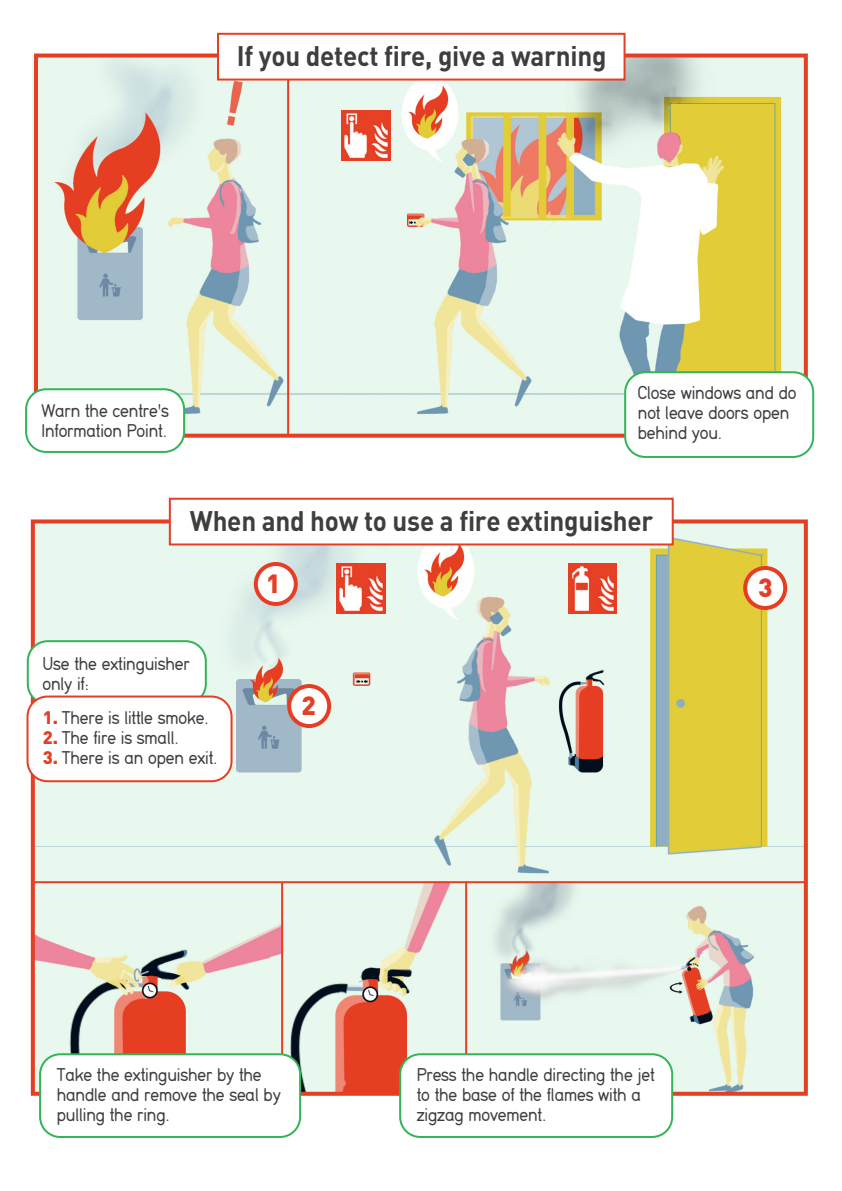
<style>
.page{position:relative;width:842px;height:1191px;background:#fff}
.page>*{position:absolute;margin:0;border:0;box-sizing:border-box;transform-origin:0 0}
.t1{font:700 28px "DIN";letter-spacing:-.01em;color:#3e3e3f;scale:.93 1}
.t2{font:900 26px "DIN";color:#e63e24}
.t3{font:19.4px/20px "Din 16";letter-spacing:-.01em;color:#3e3e3f;scale:.93 1}
.s1{font-family:"DIN";font-weight:900;font-size:18px;color:#e63e24}
</style>
<div class="page">
<img style="left:33px;top:55px;width:770px;height:378px">
<div style="left:34px;top:54px;width:774px;height:384px;border:4px solid #e63e24"></div>
<img style="left:36px;top:524px;width:767px;height:566px">
<hr style="left:287px;top:56px;width:2px;height:379px;background:#e63e24">
<div style="left:26px;top:389px;width:158px;height:63px;background:#fff;border-radius:20px"></div>
<div style="left:25px;top:388px;width:160px;height:65px;border:2px solid #32b457;border-radius:20px"></div>
<div style="left:217px;top:33px;width:408px;height:48px;background:#fff;border:2px solid #e63e24"></div>
<hr style="left:465px;top:881px;width:2px;height:216px;background:#e63e24">
<hr style="left:281px;top:882px;width:2px;height:215px;background:#e63e24">
<hr style="left:34px;top:881px;width:771px;height:2px;background:#e63e24">
<div style="left:28px;top:641px;width:178px;height:63px;background:#fff;border-radius:20px"></div>
<div style="left:27px;top:640px;width:180px;height:65px;border:2px solid #32b457;border-radius:20px"></div>
<div style="left:40px;top:1054px;width:260px;height:83px;background:#fff;border-radius:20px"></div>
<div style="left:39px;top:1053px;width:262px;height:85px;border:2px solid #32b457;border-radius:20px"></div>
<div style="left:400px;top:1054px;width:272px;height:83px;background:#fff;border-radius:20px"></div>
<div style="left:399px;top:1053px;width:274px;height:85px;border:2px solid #32b457;border-radius:20px"></div>
<div style="left:169px;top:498px;width:505px;height:47px;background:#fff;border:2px solid #e63e24"></div>
<img style="left:342px;top:111px;width:48px;height:50px">
<img style="left:337px;top:563px;width:48px;height:50px">
<div style="left:28px;top:696px;width:204px;height:85px;background:#fff;border-radius:20px"></div>
<div style="left:27px;top:695px;width:206px;height:87px;border:2px solid #e63e24;border-radius:20px"></div>
<img style="left:569px;top:563px;width:48px;height:50px">
<div style="left:256px;top:564px;width:40px;height:40px;background:#fff;border-radius:50%"></div>
<div style="left:254px;top:562px;width:44px;height:44px;border:4px solid #e63e24;border-radius:50%"></div>
<div style="left:289px;top:686px;width:40px;height:40px;background:#fff;border-radius:50%"></div>
<div style="left:287px;top:684px;width:44px;height:44px;border:4px solid #e63e24;border-radius:50%"></div>
<div style="left:745px;top:568px;width:40px;height:40px;background:#fff;border-radius:50%"></div>
<div style="left:743px;top:566px;width:44px;height:44px;border:4px solid #e63e24;border-radius:50%"></div>
<div style="left:625px;top:372px;width:188px;height:85px;background:#fff;border-radius:20px"></div>
<div style="left:624px;top:371px;width:190px;height:87px;border:2px solid #32b457;border-radius:20px"></div>
<h1 class="t1" style="left:237px;top:38px;width:399px">If you detect fire, give a warning</h1>
<p class="t3" style="left:41px;top:400px;width:138px">Warn the centre's<br>Information Point.</p>
<p class="t3" style="left:638px;top:383px;width:172px">Close windows and do not leave doors open behind you.</p>
<h1 class="t1" style="left:190px;top:503px;width:500px">When and how to use a fire extinguisher</h1>
<h2 class="t2" style="left:266px;top:566px;width:16px">1</h2>
<h2 class="t2" style="left:758px;top:570px;width:16px">3</h2>
<p class="t3" style="left:42px;top:654px;width:160px">Use the extinguisher only if:</p>
<p class="t3" style="left:43px;top:707px;width:180px"><span class="s1">1.</span> There is little smoke.</p>
<p class="t3" style="left:43px;top:727px;width:148px"><span class="s1">2.</span> The fire is small.</p>
<p class="t3" style="left:43px;top:747px;width:189px"><span class="s1">3.</span> There is an open exit.</p>
<h2 class="t2" style="left:302px;top:688px;width:16px">2</h2>
<p class="t3" style="left:57px;top:1065px;width:242px">Take the extinguisher by the handle and remove the seal by pulling the ring.</p>
<p class="t3" style="left:417px;top:1065px;width:257px">Press the handle directing the jet to the base of the flames with a zigzag movement.</p>
</div>
